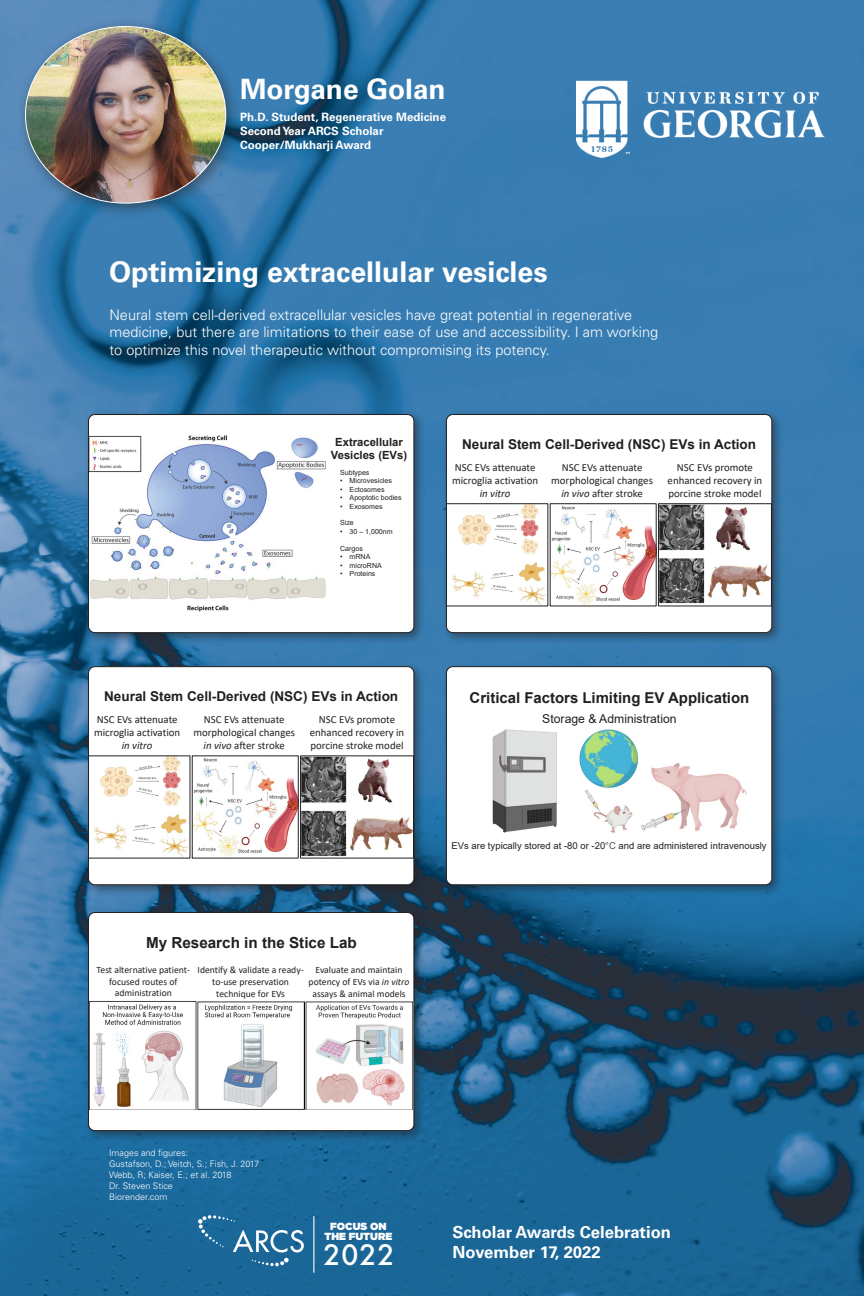
<style>
.page{position:relative;width:864px;height:1296px;background:#fff}
.page>*{position:absolute;margin:0;border:0;box-sizing:border-box;transform-origin:0 0}
.t1{font:700 28.45px "Univers LT Std";color:#fff}
.t2{font:700 28px "Univers LT Std";color:#fff}
.t3{font:500 27.4px "Futura";color:#fff}
.t4{font:700 16.65px/19.9px "Univers LT Std";color:#fff}
.t5{font:700 15.25px "Arial";color:#231f20}
.t6{font:700 14.95px "Arial";color:#231f20}
.t7{font:300 14.5px/17.4px "Univers LT Std";color:#fff}
.t8{font:700 13.55px "Arial";color:#231f20}
.t9{font:12.2px "Arial";color:#231f20}
.t10{font:700 11.5px/13.8px "Univers LT Std";color:#fff}
.t11{font:700 11.25px/12.2px "Arial";color:#231f20;text-align:center}
.t12{font:10.85px/13px "Calibri";color:#231f20;text-align:center}
.t13{font:italic 10.85px "Calibri";color:#231f20}
.t14{font:900 10.3px/9.7px "Gotham";color:#fff;text-align:center}
.t15{font:9.7px/11.7px "Calibri";color:#231f20;text-align:center}
.t16{font:9.5px "Arial";color:#231f20}
.t17{font:300 9px/10.8px "Univers LT Std";color:#fff}
.t18{font:7.05px "Arial";color:#231f20}
.s1{font-style:italic}
.s2{color:#4d5156}
</style>
<div class="page">
<img style="left:0;top:0;width:864px;height:1296px">
<div style="left:16px;top:17px;width:226px;height:203px;background:#231f20;opacity:.5"></div>
<img style="left:26px;top:26px;width:200px;height:177px">
<svg style="left:252px;top:1258px;width:37px;height:8px"></svg>
<svg style="left:198px;top:1215px;width:106px;height:37px;background:#3c7ea8"></svg>
<hr style="left:314px;top:1216px;width:1px;height:57px;background:#fff">
<div style="left:442px;top:410px;width:342px;height:235px;background:#231f20;opacity:.5"></div>
<div style="left:446px;top:415px;width:326px;height:218px;background:#fff;border-radius:6px"></div>
<img style="left:452px;top:506px;width:94px;height:98px">
<img style="left:552px;top:506px;width:102px;height:98px">
<img style="left:660px;top:506px;width:110px;height:98px">
<div style="left:658px;top:504px;width:114px;height:102px;border:1px solid #231f20"></div>
<div style="left:446px;top:414px;width:326px;height:219px;border:1px solid #231f20;border-radius:6px"></div>
<div style="left:442px;top:662px;width:342px;height:235px;background:#231f20;opacity:.5"></div>
<div style="left:446px;top:667px;width:326px;height:218px;background:#fff;border-radius:6px"></div>
<img style="left:492px;top:729px;width:65px;height:103px">
<img style="left:584px;top:789px;width:49px;height:44px">
<img style="left:641px;top:763px;width:106px;height:68px">
<img style="left:580px;top:729px;width:58px;height:59px">
<div style="left:446px;top:666px;width:326px;height:219px;border:1px solid #231f20;border-radius:6px"></div>
<div style="left:84px;top:410px;width:342px;height:235px;background:#231f20;opacity:.5"></div>
<div style="left:89px;top:415px;width:325px;height:218px;background:#fff;border-radius:6px"></div>
<img style="left:90px;top:436px;width:235px;height:175px">
<div style="left:88px;top:414px;width:326px;height:219px;border:1px solid #231f20;border-radius:6px"></div>
<div style="left:84px;top:662px;width:342px;height:235px;background:#231f20;opacity:.5"></div>
<div style="left:89px;top:667px;width:325px;height:218px;background:#fff;border-radius:6px"></div>
<img style="left:94px;top:758px;width:94px;height:98px">
<img style="left:194px;top:758px;width:102px;height:98px">
<img style="left:302px;top:758px;width:110px;height:98px">
<div style="left:300px;top:756px;width:114px;height:102px;border:1px solid #231f20"></div>
<div style="left:88px;top:666px;width:326px;height:219px;border:1px solid #231f20;border-radius:6px"></div>
<div style="left:84px;top:908px;width:342px;height:235px;background:#231f20;opacity:.5"></div>
<div style="left:89px;top:913px;width:325px;height:218px;background:#fff;border-radius:6px"></div>
<img style="left:90px;top:1001px;width:322px;height:109px">
<div style="left:88px;top:912px;width:326px;height:219px;border:1px solid #231f20;border-radius:6px"></div>
<img style="left:576px;top:41px;width:248px;height:144px">
<h2 class="t2" style="left:240px;top:73px;width:207px">Morgane Golan</h2>
<p class="t10" style="left:240px;top:110px;width:207px">Ph.D. Student, Regenerative Medicine<br>Second Year ARCS Scholar<br>Cooper/Mukharji Award</p>
<h1 class="t1" style="left:109px;top:255px;width:440px">Optimizing extracellular vesicles</h1>
<p class="t7" style="left:110px;top:306px;width:550px">Neural stem cell-derived extracellular vesicles have great potential in regenerative medicine, but there are limitations to their ease of use and accessibility. I am working to optimize this novel therapeutic without compromising its potency.</p>
<p class="t11" style="left:331px;top:436px;width:78px">Extracellular<br>Vesicles (EVs)</p>
<p class="t18" style="left:340px;top:467px;width:31px">Subtypes</p>
<p class="t18" style="left:340px;top:476px;width:53px">• Microvesicles</p>
<p class="t18" style="left:340px;top:484px;width:46px">• Ectosomes</p>
<p class="t18" style="left:340px;top:493px;width:63px">• Apoptotic bodies</p>
<p class="t18" style="left:340px;top:501px;width:44px">• Exosomes</p>
<p class="t18" style="left:340px;top:518px;width:15px">Size</p>
<p class="t18" style="left:340px;top:527px;width:54px">• 30 – 1,000nm</p>
<p class="t18" style="left:340px;top:543px;width:24px">Cargos</p>
<p class="t18" style="left:340px;top:552px;width:32px">• mRNA</p>
<p class="t18" style="left:340px;top:560px;width:43px">• microRNA</p>
<p class="t18" style="left:340px;top:569px;width:37px">• Proteins</p>
<p class="t8" style="left:462px;top:435px;width:296px">Neural Stem Cell-Derived (NSC) EVs in Action</p>
<p class="t12" style="left:452px;top:461px;width:88px;text-align:left">NSC EVs attenuate microglia activation</p>
<p class="t13" style="left:480px;top:486px;width:32px">in vitro</p>
<p class="t12" style="left:551px;top:461px;width:103px">NSC EVs attenuate morphological changes <span class="s1">in vivo</span> after stroke</p>
<p class="t12" style="left:668px;top:461px;width:96px">NSC EVs promote enhanced recovery in porcine stroke model</p>
<p class="t8" style="left:104px;top:687px;width:296px">Neural Stem Cell-Derived (NSC) EVs in Action</p>
<p class="t12" style="left:94px;top:713px;width:88px;text-align:left">NSC EVs attenuate microglia activation</p>
<p class="t13" style="left:122px;top:738px;width:32px">in vitro</p>
<p class="t12" style="left:193px;top:713px;width:103px">NSC EVs attenuate morphological changes <span class="s1">in vivo</span> after stroke</p>
<p class="t12" style="left:310px;top:713px;width:96px">NSC EVs promote enhanced recovery in porcine stroke model</p>
<h3 class="t5" style="left:146px;top:932px;width:212px">My Research in the Stice Lab</h3>
<p class="t15" style="left:97px;top:964px;width:95px">Test alternative patient&shy;focused routes of administration</p>
<p class="t15" style="left:198px;top:964px;width:108px">Identify &amp; validate a ready&shy;to-use preservation technique for EVs</p>
<p class="t15" style="left:309px;top:964px;width:102px">Evaluate and maintain potency of EVs via <span class="s1">in vitro </span>assays &amp; animal models</p>
<h3 class="t6" style="left:470px;top:687px;width:281px">Critical Factors Limiting EV Application</h3>
<p class="t9" style="left:542px;top:710px;width:136px">Storage &amp; Administration</p>
<p class="t16" style="left:452px;top:839px;width:317px">EVs are typically stored at -80 or -20<span class="s2">°C</span> and are administered intravenously</p>
<p class="t17" style="left:109px;top:1148px;width:152px">Images and figures:<br>Gustafson, D.; Veitch, S.; Fish, J. 2017<br>Webb, R; Kaiser, E.; et al. 2018<br>Dr. Steven Stice<br>Biorender.com</p>
<p class="t14" style="left:325px;top:1222px;width:69px">FOCUS ON<br>THE FUTURE</p>
<h3 class="t3" style="left:323px;top:1237px;width:72px">2022</h3>
<h3 class="t4" style="left:453px;top:1222px;width:220px">Scholar Awards Celebration<br>November 17, 2022</h3>
</div>
